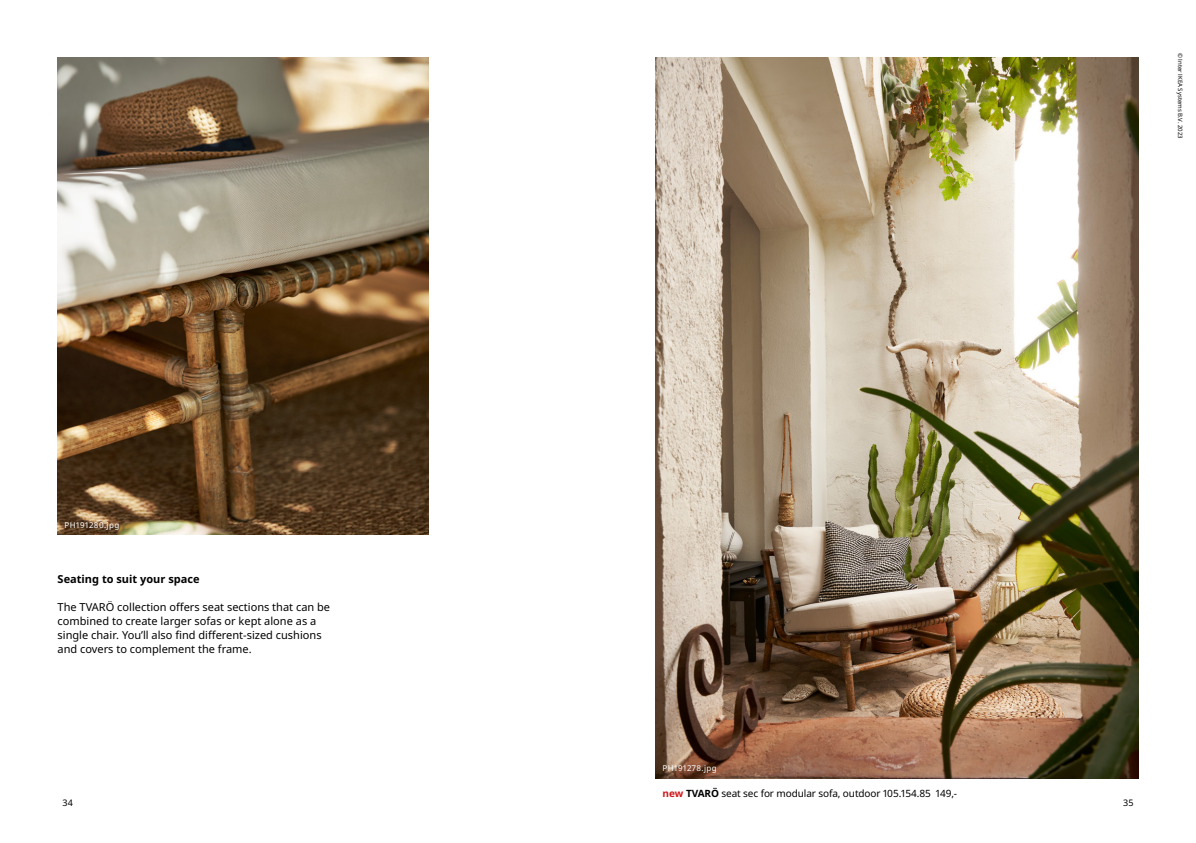
<style>
.page{position:relative;width:1196px;height:843px;background:#fff}
.page>*{position:absolute;margin:0;border:0;box-sizing:border-box;transform-origin:0 0}
.Body_TOC{font:11px/14px "Noto IKEA Latin";color:#000}
.body_copy{font:700 11px "Noto IKEA Latin";color:#000}
.product_specs{font:10px "Noto IKEA Latin";letter-spacing:-.01em;color:#000}
.t1{font:9px "Noto IKEA Latin";color:#000}
.Body_Text_1{font:8px "Noto IKEA Latin";letter-spacing:.05em;color:#fff}
.t2{font:6px "Noto IKEA Latin";color:#000}
.s1{font-weight:700;color:#cd1719}
.s2{font-weight:700}
</style>
<div class="page">
<img style="left:655px;top:58px;width:483px;height:720px">
<img style="left:58px;top:58px;width:370px;height:476px">
<p class="t2" style="left:1184px;top:53px;width:87px;rotate:90deg">© Inter IKEA Systems B.V. 2023</p>
<p class="Body_Text_1" style="left:65px;top:519px;width:56px">PH191280.jpg</p>
<p class="body_copy" style="left:58px;top:571px;width:143px">Seating to suit your space</p>
<p class="Body_TOC" style="left:58px;top:599px;width:274px">The TVARÖ collection offers seat sections that can be combined to create larger sofas or kept alone as a single chair. You’ll also find different-sized cushions and covers to complement the frame.</p>
<p class="Body_Text_1" style="left:662px;top:762px;width:56px">PH191278.jpg</p>
<p class="product_specs" style="left:662px;top:786px;width:296px"><span class="s1">new</span> <span class="s2">TVARÖ</span> seat sec for modular sofa, outdoor 105.154.85 149,-</p>
<p class="t1" style="left:62px;top:796px;width:12px">34</p>
<p class="t1" style="left:1122px;top:796px;width:12px">35</p>
</div>
